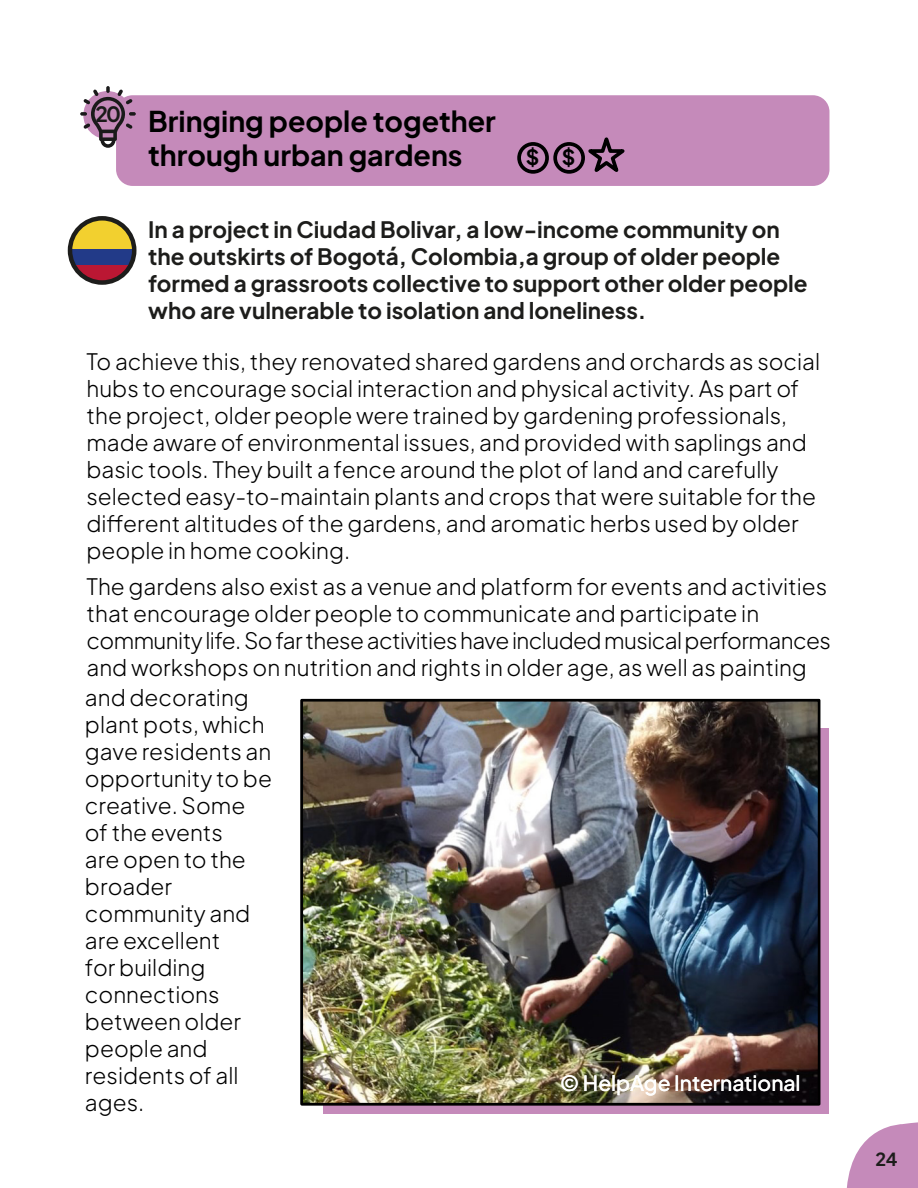
<style>
.page{position:relative;width:918px;height:1188px;background:#fff}
.page>*{position:absolute;margin:0;border:0;box-sizing:border-box;transform-origin:0 0}
.t1{font:700 28.5px/34.2px "Plus Jakarta Sans";color:#000}
.t2{font:300 22.5px/27px "Plus Jakarta Sans";color:#000}
.t3{font:700 22.5px/27px "Plus Jakarta Sans";color:#1d1d1b}
.t4{font:500 21px "Plus Jakarta Sans";color:#fff}
.t5{font:700 21px "Plus Jakarta Sans";color:#1a1a1a}
.t6{font:700 21px "Plus Jakarta Sans";color:#000}
.t7{font:700 18px "Plus Jakarta Sans";color:#1d1d1b}
</style>
<div class="page">
<div style="left:116px;top:95px;width:713px;height:91px;background:#c58aba;border-radius:17px"></div>
<svg style="left:70px;top:218px;width:64px;height:31px;background:#dac14d"></svg>
<div style="left:70px;top:249px;width:64px;height:17px;background:#223a88"></div>
<svg style="left:71px;top:266px;width:62px;height:16px"></svg>
<div style="left:68px;top:216px;width:68px;height:69px;border:4px solid #1d1d1b;border-radius:50%"></div>
<div style="left:324px;top:728px;width:505px;height:386px;background:#c58aba"></div>
<img style="left:304px;top:703px;width:512px;height:399px">
<div style="left:300px;top:699px;width:520px;height:407px;border:3px solid #000"></div>
<svg style="left:80px;top:86px;width:56px;height:62px"></svg>
<svg style="left:579px;top:137px;width:46px;height:35px"></svg>
<div style="left:517px;top:142px;width:32px;height:32px;border:4px solid #000;border-radius:50%"></div>
<div style="left:553px;top:142px;width:32px;height:32px;border:4px solid #000;border-radius:50%"></div>
<svg style="left:847px;top:1122px;width:71px;height:66px"></svg>
<p class="t5" style="left:95px;top:97px;width:27px">20</p>
<p class="t1" style="left:148px;top:101px;width:349px">Bringing people together through urban gardens</p>
<p class="t6" style="left:526px;top:140px;width:51px">$ $</p>
<p class="t3" style="left:148px;top:214px;width:661px">In a project in Ciudad Bolivar, a low-income community on the outskirts of Bogotá, Colombia,a group of older people formed a grassroots collective to support other older people who are vulnerable to isolation and loneliness.</p>
<p class="t2" style="left:87px;top:346px;width:735px">To achieve this, they renovated shared gardens and orchards as social hubs to encourage social interaction and physical activity. As part of the project, older people were trained by gardening professionals, made aware of environmental issues, and provided with saplings and basic tools. They built a fence around the plot of land and carefully selected easy-to-maintain plants and crops that were suitable for the different altitudes of the gardens, and aromatic herbs used by older people in home cooking.</p>
<p class="t2" style="left:87px;top:571px;width:746px">The gardens also exist as a venue and platform for events and activities that encourage older people to communicate and participate in community life. So far these activities have included musical performances and workshops on nutrition and rights in older age, as well as painting</p>
<p class="t2" style="left:85px;top:682px;width:189px">and decorating plant pots, which gave residents an opportunity to be creative. Some of the events<br>are open to the broader community and are excellent<br>for building connections between older people and residents of all ages.</p>
<p class="t4" style="left:560px;top:1066px;width:242px">© HelpAge International</p>
<p class="t7" style="left:875px;top:1145px;width:24px">24</p>
</div>
